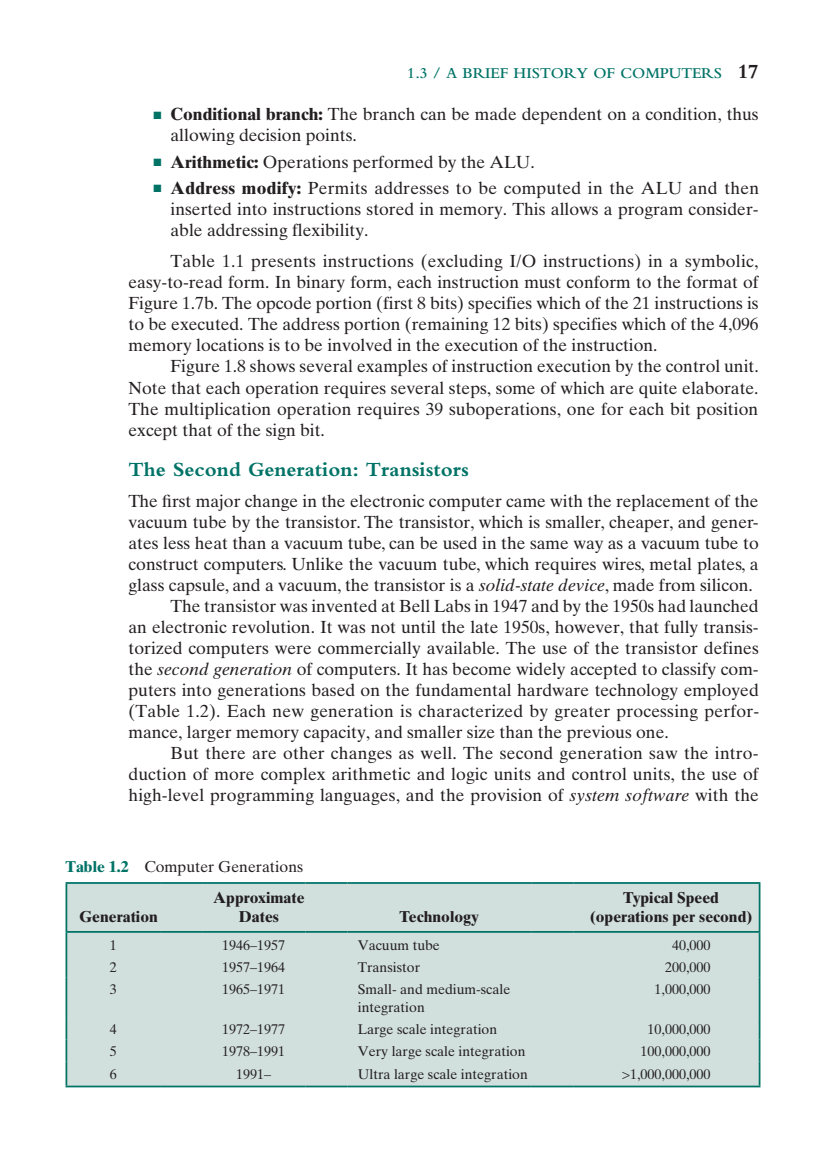
<style>
.page{position:relative;width:823px;height:1171px;background:#fff}
.page>*{position:absolute;margin:0;border:0;box-sizing:border-box;transform-origin:0 0}
.t1{font:700 21px "Bembo Std";color:#007366}
.t2{font:17.5px/21px "Times Ten LT Std";color:#231f20}
.t3{font:700 15.75px/19.2px "Times Ten LT Std";color:#231f20;text-align:center}
.t4{font:600 15.75px "Bembo Std";color:#007366}
.t5{font:15.75px "Times Ten LT Std";color:#231f20}
.t6{font:14px/17.5px "Times Ten LT Std";color:#231f20}
.s1{font-weight:700;font-size:21px;color:#231f20}
.s2{color:#007366}
.s3{font-weight:700}
.s4{font-style:italic}
.s5{font-weight:700;color:#007366}
</style>
<div class="page">
<div style="left:67px;top:884px;width:692px;height:201px;background:#d1dfdd"></div>
<hr style="left:66px;top:882px;width:94px;height:2px;background:#007366">
<hr style="left:66px;top:884px;width:1px;height:47px;background:#007366">
<hr style="left:160px;top:882px;width:42px;height:2px;background:#007366">
<hr style="left:202px;top:882px;width:103px;height:2px;background:#007366">
<hr style="left:305px;top:882px;width:42px;height:2px;background:#007366">
<hr style="left:347px;top:882px;width:184px;height:2px;background:#007366">
<hr style="left:531px;top:882px;width:42px;height:2px;background:#007366">
<hr style="left:573px;top:882px;width:187px;height:2px;background:#007366">
<hr style="left:759px;top:884px;width:1px;height:47px;background:#007366">
<svg style="left:66px;top:932px;width:1px;height:45px"></svg>
<svg style="left:759px;top:932px;width:1px;height:45px"></svg>
<hr style="left:66px;top:977px;width:1px;height:40px;background:#007366">
<hr style="left:759px;top:977px;width:1px;height:40px;background:#007366">
<svg style="left:66px;top:1017px;width:1px;height:68px"></svg>
<svg style="left:759px;top:1017px;width:1px;height:68px"></svg>
<hr style="left:66px;top:1085px;width:94px;height:2px;background:#007366">
<hr style="left:160px;top:1085px;width:42px;height:2px;background:#007366">
<hr style="left:202px;top:1085px;width:103px;height:2px;background:#007366">
<hr style="left:305px;top:1085px;width:42px;height:2px;background:#007366">
<hr style="left:347px;top:1085px;width:184px;height:2px;background:#007366">
<hr style="left:531px;top:1085px;width:42px;height:2px;background:#007366">
<hr style="left:573px;top:1085px;width:187px;height:2px;background:#007366">
<hr style="left:66px;top:931px;width:94px;height:1px;background:#007366">
<hr style="left:160px;top:931px;width:42px;height:1px;background:#007366">
<hr style="left:202px;top:931px;width:103px;height:1px;background:#007366">
<hr style="left:305px;top:931px;width:42px;height:1px;background:#007366">
<hr style="left:347px;top:931px;width:184px;height:1px;background:#007366">
<hr style="left:531px;top:931px;width:42px;height:1px;background:#007366">
<hr style="left:573px;top:931px;width:187px;height:1px;background:#007366">
<p class="t4" style="left:407px;top:65px;width:353px">1.3 / A BRIEF HISTORY OF COMPUTERS <span class="s1">17</span></p>
<p class="t2" style="left:171px;top:104px;width:590px;text-indent:-18px"><span class="s2">■</span> <span class="s3">Conditional branch:</span> The branch can be made dependent on a condition, thus allowing decision points.</p>
<p class="t2" style="left:153px;top:151px;width:383px"><span class="s2">■</span> <span class="s3">Arithmetic:</span> Operations performed by the ALU.</p>
<p class="t2" style="left:171px;top:177px;width:590px;text-align:justify;text-indent:-18px"><span class="s2">■</span> <span class="s3">Address modify:</span> Permits addresses to be computed in the ALU and then inserted into instructions stored in memory. This allows a program consider&shy;able addressing flexibility.</p>
<p class="t2" style="left:171px;top:251px;width:589px">Table 1.1 presents instructions (excluding I/O instructions) in a symbolic,</p>
<p class="t2" style="left:129px;top:272px;width:632px">easy-to-read form. In binary form, each instruction must conform to the format of</p>
<p class="t2" style="left:129px;top:293px;width:632px">Figure 1.7b. The opcode portion (first 8 bits) specifies which of the 21 instructions is</p>
<p class="t2" style="left:129px;top:314px;width:631px">to be executed. The address portion (remaining 12 bits) specifies which of the 4,096</p>
<p class="t2" style="left:129px;top:335px;width:531px">memory locations is to be involved in the execution of the instruction.</p>
<p class="t2" style="left:171px;top:356px;width:590px">Figure 1.8 shows several examples of instruction execution by the control unit.</p>
<p class="t2" style="left:129px;top:377px;width:631px">Note that each operation requires several steps, some of which are quite elaborate.</p>
<p class="t2" style="left:129px;top:398px;width:631px">The multiplication operation requires 39 suboperations, one for each bit position</p>
<p class="t2" style="left:129px;top:419px;width:198px">except that of the sign bit.</p>
<p class="t1" style="left:129px;top:457px;width:342px">The Second Generation: Transistors</p>
<p class="t2" style="left:129px;top:491px;width:632px">The first major change in the electronic computer came with the replacement of the</p>
<p class="t2" style="left:129px;top:512px;width:631px">vacuum tube by the transistor. The transistor, which is smaller, cheaper, and gener-</p>
<p class="t2" style="left:129px;top:533px;width:632px">ates less heat than a vacuum tube, can be used in the same way as a vacuum tube to</p>
<p class="t2" style="left:129px;top:554px;width:631px">construct computers. Unlike the vacuum tube, which requires wires, metal plates, a</p>
<p class="t2" style="left:129px;top:575px;width:626px">glass capsule, and a vacuum, the transistor is a <span class="s4">solid-state device</span>, made from silicon.</p>
<p class="t2" style="left:171px;top:596px;width:589px">The transistor was invented at Bell Labs in 1947 and by the 1950s had launched</p>
<p class="t2" style="left:129px;top:617px;width:632px">an electronic revolution. It was not until the late 1950s, however, that fully transis-</p>
<p class="t2" style="left:129px;top:638px;width:632px">torized computers were commercially available. The use of the transistor defines</p>
<p class="t2" style="left:129px;top:659px;width:632px">the <span class="s4">second generation</span> of computers. It has become widely accepted to classify com-</p>
<p class="t2" style="left:129px;top:680px;width:632px">puters into generations based on the fundamental hardware technology employed</p>
<p class="t2" style="left:129px;top:701px;width:632px">(Table 1.2). Each new generation is characterized by greater processing perfor-</p>
<p class="t2" style="left:129px;top:722px;width:542px">mance, larger memory capacity, and smaller size than the previous one.</p>
<p class="t2" style="left:171px;top:743px;width:589px">But there are other changes as well. The second generation saw the intro-</p>
<p class="t2" style="left:129px;top:764px;width:632px">duction of more complex arithmetic and logic units and control units, the use of</p>
<p class="t2" style="left:129px;top:785px;width:632px">high--level programming languages, and the provision of <span class="s4">system software</span> with the</p>
<p class="t5" style="left:66px;top:857px;width:239px"><span class="s5">Table 1.2</span> Computer Generations</p>
<p class="t3" style="left:79px;top:907px;width:80px">Generation</p>
<p class="t3" style="left:213px;top:887px;width:93px">Approximate<br>Dates</p>
<p class="t3" style="left:399px;top:907px;width:81px">Technology</p>
<p class="t3" style="left:590px;top:887px;width:164px">Typical Speed (operations per second)</p>
<p class="t6" style="left:110px;top:936px;width:8px">1</p>
<p class="t6" style="left:222px;top:936px;width:64px">1946–1957</p>
<p class="t6" style="left:358px;top:936px;width:84px">Vacuum tube</p>
<p class="t6" style="left:672px;top:936px;width:40px">40,000</p>
<p class="t6" style="left:110px;top:958px;width:8px">2</p>
<p class="t6" style="left:222px;top:958px;width:64px">1957–1964</p>
<p class="t6" style="left:358px;top:958px;width:64px">Transistor</p>
<p class="t6" style="left:665px;top:958px;width:47px">200,000</p>
<p class="t6" style="left:110px;top:980px;width:8px">3</p>
<p class="t6" style="left:222px;top:980px;width:64px">1965–1971</p>
<p class="t6" style="left:358px;top:980px;width:154px">Small- and medium-scale integration</p>
<p class="t6" style="left:654px;top:980px;width:57px">1,000,000</p>
<p class="t6" style="left:110px;top:1020px;width:8px">4</p>
<p class="t6" style="left:222px;top:1020px;width:64px">1972–1977</p>
<p class="t6" style="left:358px;top:1020px;width:141px">Large scale integration</p>
<p class="t6" style="left:647px;top:1020px;width:64px">10,000,000</p>
<p class="t6" style="left:110px;top:1042px;width:8px">5</p>
<p class="t6" style="left:222px;top:1042px;width:64px">1978–1991</p>
<p class="t6" style="left:358px;top:1042px;width:169px">Very large scale integration</p>
<p class="t6" style="left:640px;top:1042px;width:71px">100,000,000</p>
<p class="t6" style="left:110px;top:1065px;width:8px">6</p>
<p class="t6" style="left:236px;top:1065px;width:36px">1991–</p>
<p class="t6" style="left:358px;top:1065px;width:171px">Ultra large scale integration</p>
<p class="t6" style="left:622px;top:1065px;width:90px">&gt;1,000,000,000</p>
</div>
